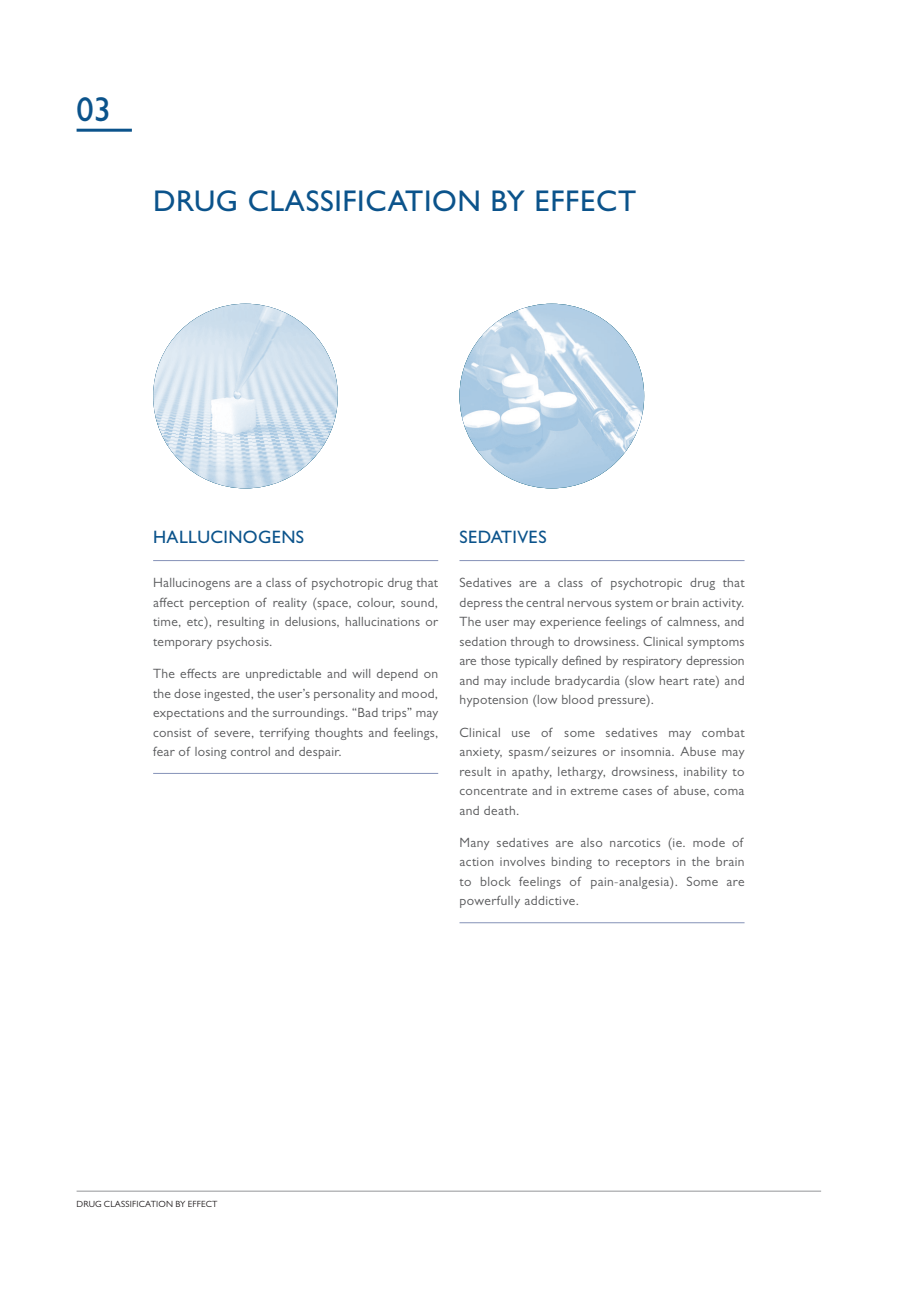
<style>
.page{position:relative;width:919px;height:1289px;background:#fff}
.page>*{position:absolute;margin:0;border:0;box-sizing:border-box;transform-origin:0 0}
.t1{font:500 34.5px "Gill Sans MT Pro";color:#0b538b}
.t2{font:500 30px "Gill Sans MT Pro";letter-spacing:.02em;color:#0b538b}
.t3{font:500 18px "Gill Sans MT Pro";letter-spacing:.02em;color:#0b538b}
.t4{font:13.5px/19.5px "Gill Sans MT Pro";letter-spacing:.02em;color:#57585a;text-align:justify}
.t5{font:9px "Gill Sans MT Pro";letter-spacing:.02em;color:#231f20}
</style>
<div class="page">
<hr style="left:77px;top:1190px;width:744px;height:1px;background:#939598">
<hr style="left:77px;top:129px;width:55px;height:3px;background:#0b538b">
<hr style="left:153px;top:773px;width:285px;height:1px;background:#8592b8">
<hr style="left:459px;top:922px;width:285px;height:1px;background:#8592b8">
<hr style="left:153px;top:560px;width:285px;height:1px;background:#8592b8">
<hr style="left:459px;top:560px;width:285px;height:1px;background:#8592b8">
<svg style="left:153px;top:304px;width:185px;height:184px;background:#d2e1ee"></svg>
<svg style="left:459px;top:304px;width:185px;height:184px;background:#bed6e9"></svg>
<p class="t1" style="left:77px;top:89px;width:36px">03</p>
<p class="t2" style="left:153px;top:183px;width:484px">DRUG CLASSIFICATION BY EFFECT</p>
<p class="t3" style="left:153px;top:526px;width:152px">HALLUCINOGENS</p>
<p class="t3" style="left:459px;top:526px;width:89px">SEDATIVES</p>
<p class="t4" style="left:153px;top:572px;width:286px">Hallucinogens are a class of psychotropic drug that affect perception of reality (space, colour, sound, time, etc), resulting in delusions, hallucinations or temporary psychosis.</p>
<p class="t4" style="left:153px;top:663px;width:286px">The effects are unpredictable and will depend on the dose ingested, the user’s personality and mood, expectations and the surroundings. “Bad trips” may consist of severe, terrifying thoughts and feelings, fear of losing control and despair.</p>
<p class="t4" style="left:459px;top:572px;width:286px">Sedatives are a class of psychotropic drug that depress the central nervous system or brain activity.<br>The user may experience feelings of calmness, and sedation through to drowsiness. Clinical symptoms are those typically defined by respiratory depression and may include bradycardia (slow heart rate) and hypotension (low blood pressure).</p>
<p class="t4" style="left:459px;top:722px;width:286px">Clinical use of some sedatives may combat anxiety, spasm/seizures or insomnia. Abuse may result in apathy, lethargy, drowsiness, inability to concentrate and in extreme cases of abuse, coma and death.</p>
<p class="t4" style="left:459px;top:832px;width:286px">Many sedatives are also narcotics (ie. mode of action involves binding to receptors in the brain to block feelings of pain-analgesia). Some are powerfully addictive.</p>
<p class="t5" style="left:77px;top:1198px;width:142px">DRUG CLASSIFICATION BY EFFECT</p>
</div>
